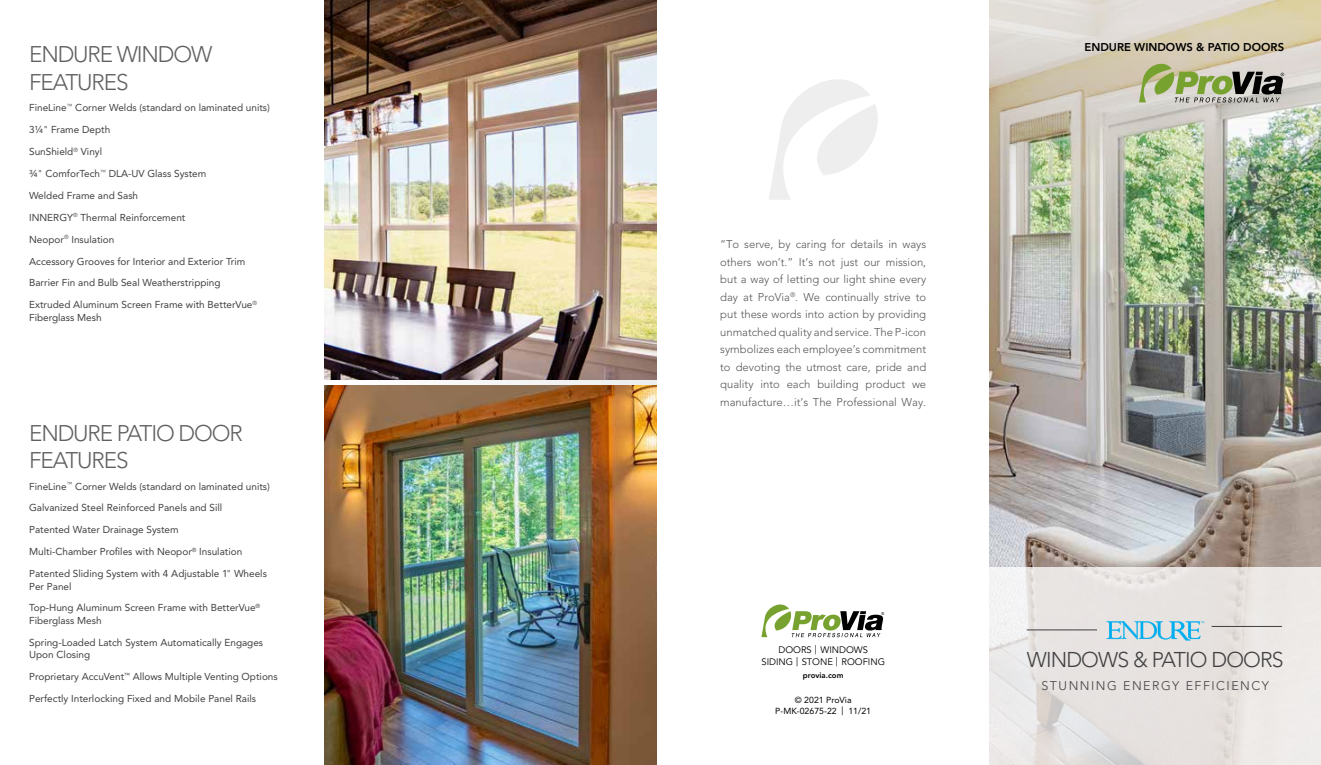
<style>
.page{position:relative;width:1321px;height:765px;background:#fff}
.page>*{position:absolute;margin:0;border:0;box-sizing:border-box;transform-origin:0 0}
.t1{font:300 22.5px/27.1px "Avenir LT Std";letter-spacing:-.05em;color:#5f6062}
.t2{font:300 21.25px "Avenir LT Std";letter-spacing:-.04em;color:#414042}
.t3{font:300 12.5px "Avenir LT Std";letter-spacing:.12em;color:#414042}
.t4{font:300 11.25px/17.5px "Avenir LT Std";color:#565659;text-align:justify}
.t5{font:800 11.25px "Avenir LT Std";color:#000}
.t6{font:10px/21.9px "Avenir LT Std";color:#414042}
.t7{font:9.38px/11.2px "Avenir LT Std";color:#000;text-align:center}
.t8{font:8.75px/10.5px "Avenir LT Std";color:#000;text-align:center}
.t9{font:800 7.75px "Avenir LT Std";color:#000}
.s1{font-weight:300}
</style>
<div class="page">
<img style="left:989px;top:327px;width:331px;height:241px">
<svg style="left:989px;top:568px;width:331px;height:197px;background:#e8e4e3"></svg>
<hr style="left:1026px;top:629px;width:70px;height:1px;background:#414042">
<hr style="left:1211px;top:626px;width:70px;height:1px;background:#414042">
<img style="left:989px;top:0;width:331px;height:327px">
<svg style="left:1138px;top:64px;width:145px;height:39px;background:#a1a787"></svg>
<svg style="left:769px;top:79px;width:108px;height:121px"></svg>
<svg style="left:1106px;top:621px;width:98px;height:20px;background:#9fd2e4"></svg>
<img style="left:324px;top:0;width:333px;height:380px">
<svg style="left:761px;top:604px;width:123px;height:33px"></svg>
<img style="left:324px;top:386px;width:333px;height:379px">
<h1 class="t1" style="left:29px;top:41px;width:185px">ENDURE WINDOW<br>FEATURES</h1>
<p class="t6" style="left:29px;top:97px;width:242px">FineLine<sup>™</sup> Corner Welds (standard on laminated units)<br>3¼<span class="s1">"</span> Frame Depth<br>SunShield<sup>®</sup> Vinyl<br>¾<span class="s1">"</span> ComforTech<sup>™</sup> DLA-UV Glass System<br>Welded Frame and Sash<br>INNERGY<sup>®</sup> Thermal Reinforcement<br>Neopor<sup>®</sup> Insulation<br>Accessory Grooves for Interior and Exterior Trim Barrier Fin and Bulb Seal Weatherstripping<br>Extruded Aluminum Screen Frame with BetterVue<sup>®</sup></p>
<p class="t6" style="left:29px;top:306px;width:74px">Fiberglass Mesh</p>
<h1 class="t1" style="left:29px;top:419px;width:215px">ENDURE PATIO DOOR<br>FEATURES</h1>
<p class="t6" style="left:29px;top:475px;width:242px">FineLine<sup>™</sup> Corner Welds (standard on laminated units)<br>Galvanized Steel Reinforced Panels and Sill<br>Patented Water Drainage System<br>Multi-Chamber Profiles with Neopor<sup>®</sup> Insulation Patented Sliding System with 4 Adjustable 1<span class="s1">"</span> Wheels</p>
<p class="t6" style="left:29px;top:575px;width:233px">Per Panel<br>Top-Hung Aluminum Screen Frame with BetterVue<sup>®</sup></p>
<p class="t6" style="left:29px;top:610px;width:235px">Fiberglass Mesh<br>Spring-Loaded Latch System Automatically Engages</p>
<p class="t6" style="left:29px;top:644px;width:250px">Upon Closing<br>Proprietary AccuVent<sup>™</sup> Allows Multiple Venting Options<br>Perfectly Interlocking Fixed and Mobile Panel Rails</p>
<p class="t4" style="left:720px;top:236px;width:207px">“To serve, by caring for details in ways others won’t.” It’s not just our mission, but a way of letting our light shine every day at ProVia<sup>®</sup>. We continually strive to put these words into action by providing unmatched quality and service. The P-icon symbolizes each employee’s commitment to devoting the utmost care, pride and quality into each building product we manufacture…it’s The Professional Way.</p>
<p class="t7" style="left:761px;top:645px;width:125px">DOORS | WINDOWS<br>SIDING | STONE | ROOFING</p>
<p class="t9" style="left:803px;top:671px;width:42px">provia.com</p>
<p class="t8" style="left:775px;top:695px;width:97px">© 2021 ProVia<br>P-MK-02675-22 | 11/21</p>
<p class="t5" style="left:1084px;top:41px;width:201px">ENDURE WINDOWS &amp; PATIO DOORS</p>
<h2 class="t2" style="left:1026px;top:648px;width:258px">WINDOWS &amp; PATIO DOORS</h2>
<p class="t3" style="left:1041px;top:678px;width:229px">STUNNING ENERGY EFFICIENCY</p>
</div>
